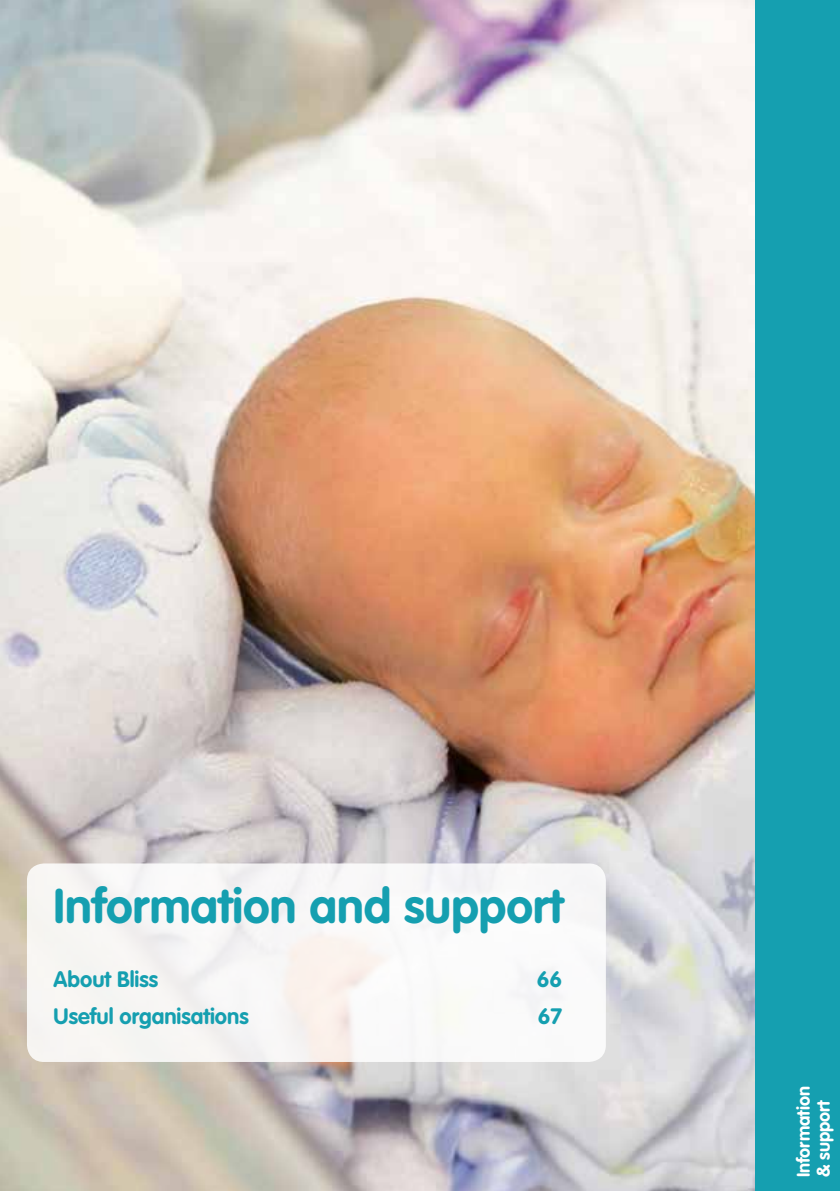
<style>
.page{position:relative;width:840px;height:1191px;background:#fff}
.page>*{position:absolute;margin:0;border:0;box-sizing:border-box;transform-origin:0 0}
.t1{font:700 48px "VAG Rounded Std";color:#159fb0}
.t2{font:700 22px "VAG Rounded Std";color:#159fb0}
.t3{font:700 18px/20px "VAG Rounded Std";color:#fff}
</style>
<div class="page">
<div style="left:754px;top:0;width:85px;height:1191px;background:#159fb0"></div>
<img style="left:0;top:0;width:754px;height:1191px">
<div style="left:27px;top:863px;width:578px;height:199px;background:#f8f7f7;border-radius:17px"></div>
<h1 class="t1" style="left:54px;top:878px;width:511px">Information and support</h1>
<p class="t2" style="left:54px;top:966px;width:106px">About Bliss</p>
<p class="t2" style="left:536px;top:966px;width:27px">66</p>
<p class="t2" style="left:54px;top:1003px;width:196px">Useful organisations</p>
<p class="t2" style="left:537px;top:1003px;width:26px">67</p>
<p class="t3" style="left:793px;top:1177px;width:92px;rotate:-90deg">Information &amp; support</p>
</div>
